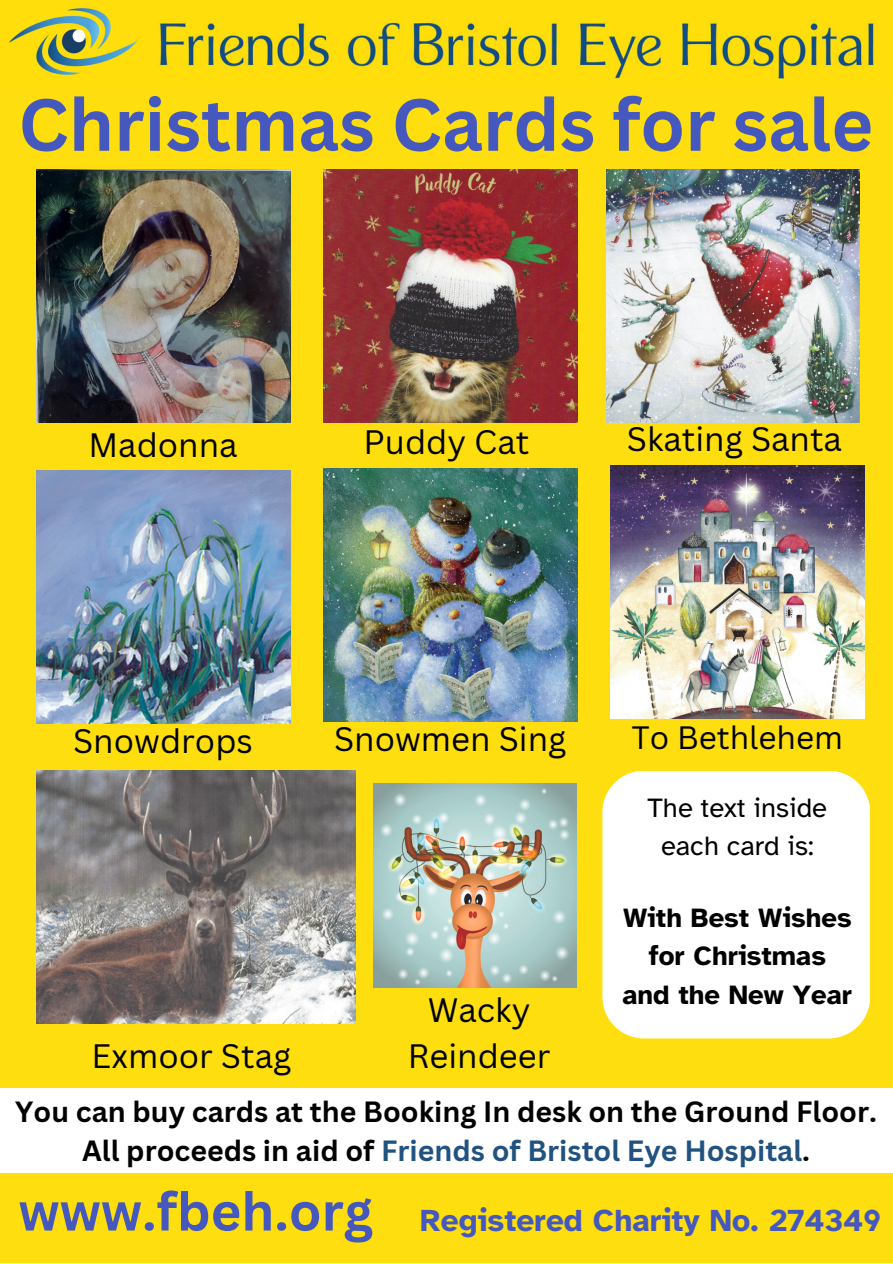
<style>
.page{position:relative;width:893px;height:1264px;background:#fff}
.page>*{position:absolute;margin:0;border:0;box-sizing:border-box;transform-origin:0 0}
.t1{font:700 72px "Canva Sans";color:#4458be}
.t2{font:700 52.35px "Canva Sans";color:#4458be}
.t3{font:33px/46px "Canva Sans";color:#000;text-align:center}
.t4{font:700 31.65px "Atkinson Hyperlegible";color:#4458be}
.t5{font:31.5px "Canva Sans";color:#000}
.t6{font:700 28.5px "Canva Sans";color:#000}
.t7{font:700 28.5px "Canva Sans";color:#22527f}
.t8{font:700 27.45px/38.2px "Atkinson Hyperlegible";color:#000;text-align:center}
.t9{font:27.45px "Atkinson Hyperlegible";color:#000}
.s1{color:#000}
</style>
<div class="page">
<img style="left:0;top:0;width:892px;height:89px">
<div style="left:0;top:89px;width:892px;height:998px;background:#fede0e"></div>
<div style="left:0;top:1173px;width:892px;height:89px;background:#fede0e"></div>
<img style="left:606px;top:169px;width:253px;height:253px">
<img style="left:323px;top:169px;width:254px;height:253px">
<img style="left:36px;top:470px;width:254px;height:253px">
<img style="left:36px;top:770px;width:319px;height:253px">
<img style="left:373px;top:783px;width:203px;height:204px">
<img style="left:323px;top:468px;width:254px;height:253px">
<img style="left:610px;top:465px;width:254px;height:253px">
<div style="left:602px;top:771px;width:268px;height:267px;background:#fff"></div>
<img style="left:36px;top:169px;width:254px;height:253px">
<p class="t1" style="left:18px;top:74px;width:856px">Christmas Cards for sale</p>
<p class="t3" style="left:88px;top:421px;width:150px">Madonna</p>
<p class="t3" style="left:363px;top:418px;width:167px">Puddy Cat</p>
<p class="t3" style="left:626px;top:415px;width:216px">Skating Santa</p>
<p class="t3" style="left:73px;top:717px;width:181px">Snowdrops</p>
<p class="t3" style="left:334px;top:715px;width:234px">Snowmen Sing</p>
<p class="t3" style="left:92px;top:1032px;width:201px">Exmoor Stag</p>
<p class="t3" style="left:407px;top:986px;width:144px">Wacky<br>Reindeer</p>
<p class="t5" style="left:631px;top:715px;width:213px">To Bethlehem</p>
<p class="t9" style="left:647px;top:795px;width:181px">The text inside</p>
<p class="t9" style="left:661px;top:833px;width:154px">each card is:</p>
<p class="t8" style="left:623px;top:900px;width:230px">With Best Wishes for Christmas</p>
<p class="t8" style="left:622px;top:976px;width:231px">and the New Year</p>
<p class="t6" style="left:15px;top:1091px;width:863px">You can buy cards at the Booking In desk on the Ground Floor.</p>
<p class="t7" style="left:82px;top:1130px;width:729px"><span class="s1">All proceeds in aid of</span> Friends of Bristol Eye Hospital<span class="s1">.</span></p>
<p class="t2" style="left:18px;top:1174px;width:356px">www.fbeh.org</p>
<p class="t4" style="left:420px;top:1205px;width:462px">Registered Charity No. 274349</p>
</div>
